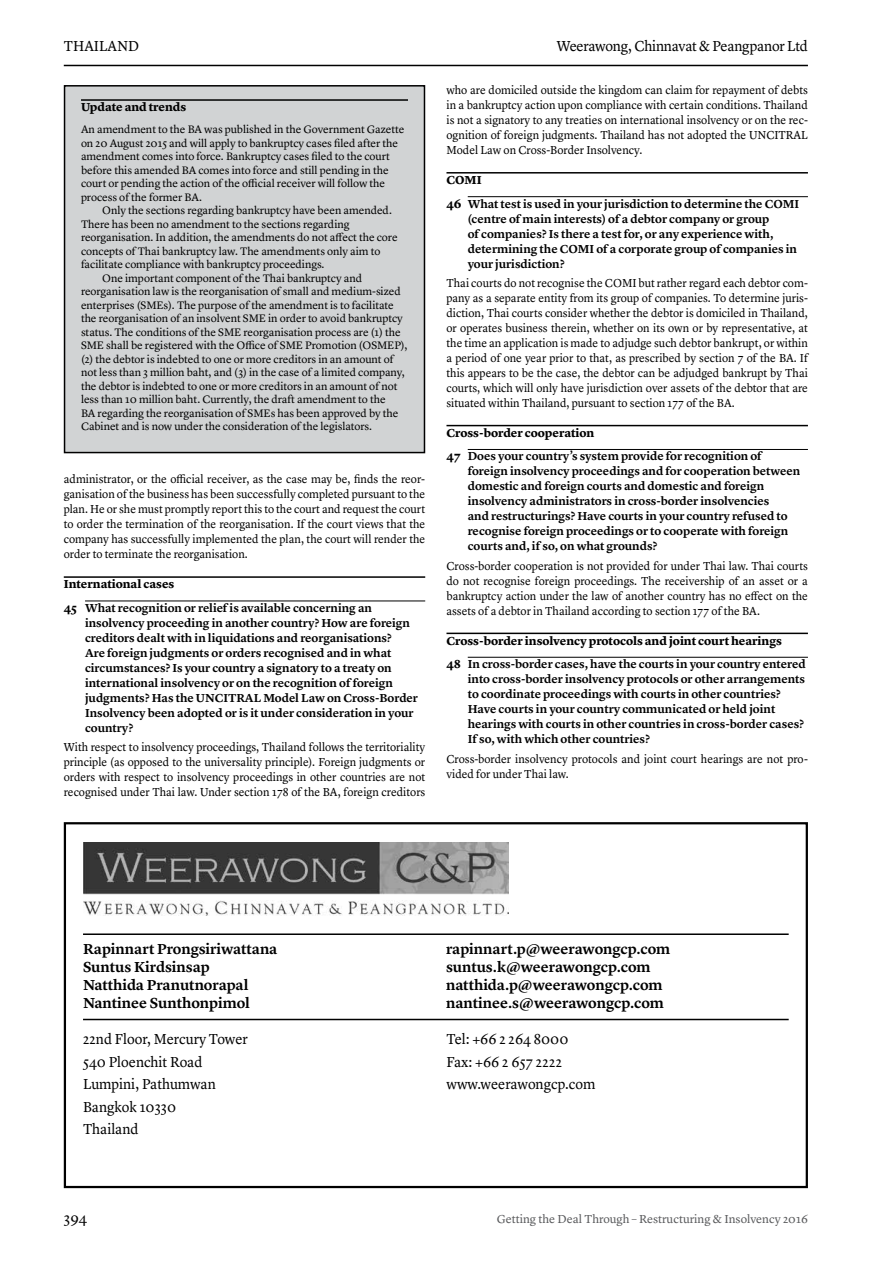
<style>
.page{position:relative;width:893px;height:1263px;background:#fff}
.page>*{position:absolute;margin:0;border:0;box-sizing:border-box;transform-origin:0 0}
.t1{font:600 15px "Lyon Text";color:#000}
.t2{font:15px/22.5px "Lyon Text";color:#000;scale:.95 1}
.t3{font:15px "Lyon Text";color:#000}
.t4{font:12px/15px "Lyon Text";color:#000;text-align:justify;scale:.95 1}
.t5{font:600 12px/15px "Lyon Text";color:#000}
.t6{font:700 12px/23.5px "Lyon Text";color:#000}
.t7{font:12px "Lyon Text";color:#58595b}
.t8{font:11.25px/13.5px "Lyon Text";letter-spacing:-.005em;color:#000}
.s1{font-weight:700}
.s2{font-weight:600}
</style>
<div class="page">
<hr style="left:64px;top:65px;width:744px;height:1px;background:#000">
<hr style="left:64px;top:576px;width:361px;height:2px;background:#000">
<hr style="left:85px;top:601px;width:340px;height:1px;background:#000">
<hr style="left:446px;top:172px;width:362px;height:2px;background:#000">
<hr style="left:468px;top:196px;width:340px;height:1px;background:#000">
<hr style="left:446px;top:425px;width:362px;height:1px;background:#000">
<hr style="left:468px;top:449px;width:340px;height:1px;background:#000">
<hr style="left:446px;top:633px;width:362px;height:1px;background:#000">
<hr style="left:468px;top:657px;width:340px;height:1px;background:#000">
<div style="left:65px;top:86px;width:359px;height:367px;background:#d1d3d4"></div>
<hr style="left:81px;top:99px;width:327px;height:2px;background:#000">
<div style="left:64px;top:85px;width:361px;height:368px;border:2px solid #000"></div>
<hr style="left:83px;top:933px;width:706px;height:2px;background:#000">
<hr style="left:83px;top:1019px;width:706px;height:1px;background:#000">
<img style="left:83px;top:842px;width:425px;height:73px">
<div style="left:64px;top:822px;width:744px;height:366px;border:2px solid #000"></div>
<p class="t2" style="left:64px;top:34px;width:81px">THAILAND</p>
<p class="t2" style="left:557px;top:34px;width:266px">Weerawong, Chinnavat &amp; Peangpanor Ltd</p>
<p class="t6" style="left:81px;top:95px;width:107px">Update and trends</p>
<p class="t8" style="left:81px;top:122px;width:325px">An amendment to the BA was published in the Government Gazette on 20 August 2015 and will apply to bankruptcy cases filed after the amendment comes into force. Bankruptcy cases filed to the court before this amended BA comes into force and still pending in the court or pending the action of the official receiver will follow the process of the former BA.</p>
<p class="t8" style="left:102px;top:203px;width:291px">Only the sections regarding bankruptcy have been amended.</p>
<p class="t8" style="left:81px;top:216px;width:270px">There has been no amendment to the sections regarding</p>
<p class="t8" style="left:81px;top:230px;width:318px">reorganisation. In addition, the amendments do not affect the core</p>
<p class="t8" style="left:81px;top:243px;width:301px">concepts of Thai bankruptcy law. The amendments only aim to</p>
<p class="t8" style="left:81px;top:257px;width:245px">facilitate compliance with bankruptcy proceedings.</p>
<p class="t8" style="left:102px;top:270px;width:261px">One important component of the Thai bankruptcy and</p>
<p class="t8" style="left:81px;top:284px;width:321px">reorganisation law is the reorganisation of small and medium-sized</p>
<p class="t8" style="left:81px;top:297px;width:314px">enterprises (SMEs). The purpose of the amendment is to facilitate</p>
<p class="t8" style="left:81px;top:311px;width:323px">the reorganisation of an insolvent SME in order to avoid bankruptcy</p>
<p class="t8" style="left:81px;top:324px;width:321px">status. The conditions of the SME reorganisation process are (1) the</p>
<p class="t8" style="left:81px;top:338px;width:328px">SME shall be registered with the Office of SME Promotion (OSMEP),</p>
<p class="t8" style="left:81px;top:351px;width:314px">(2) the debtor is indebted to one or more creditors in an amount of</p>
<p class="t8" style="left:81px;top:365px;width:325px">not less than 3 million baht, and (3) in the case of a limited company,</p>
<p class="t8" style="left:81px;top:378px;width:318px">the debtor is indebted to one or more creditors in an amount of not</p>
<p class="t8" style="left:81px;top:392px;width:306px">less than 10 million baht. Currently, the draft amendment to the</p>
<p class="t8" style="left:81px;top:405px;width:319px">BA regarding the reorganisation of SMEs has been approved by the</p>
<p class="t8" style="left:81px;top:419px;width:293px">Cabinet and is now under the consideration of the legislators.</p>
<p class="t4" style="left:64px;top:471px;width:382px">administrator, or the official receiver, as the case may be, finds the reor&shy;ganisation of the business has been successfully completed pursuant to the plan. He or she must promptly report this to the court and request the court to order the termination of the reorganisation. If the court views that the company has successfully implemented the plan, the court will render the order to terminate the reorganisation.</p>
<p class="t5" style="left:64px;top:572px;width:310px;line-height:23.5px"><span class="s1">International cases<br>45</span> What recognition or relief is available concerning an</p>
<p class="t5" style="left:85px;top:614px;width:334px">insolvency proceeding in another country? How are foreign creditors dealt with in liquidations and reorganisations?<br>Are foreign judgments or orders recognised and in what circumstances? Is your country a signatory to a treaty on international insolvency or on the recognition of foreign judgments? Has the UNCITRAL Model Law on Cross-Border Insolvency been adopted or is it under consideration in your country?</p>
<p class="t4" style="left:64px;top:739px;width:382px">With respect to insolvency proceedings, Thailand follows the territoriality principle (as opposed to the universality principle). Foreign judgments or orders with respect to insolvency proceedings in other countries are not recognised under Thai law. Under section 178 of the BA, foreign creditors</p>
<p class="t4" style="left:446px;top:82px;width:382px">who are domiciled outside the kingdom can claim for repayment of debts in a bankruptcy action upon compliance with certain conditions. Thailand is not a signatory to any treaties on international insolvency or on the rec&shy;ognition of foreign judgments. Thailand has not adopted the UNCITRAL Model Law on Cross-Border Insolvency.</p>
<p class="t5" style="left:446px;top:167px;width:354px;line-height:23.5px"><span class="s1">COMI<br>46</span> What test is used in your jurisdiction to determine the COMI</p>
<p class="t5" style="left:468px;top:210px;width:331px">(centre of main interests) of a debtor company or group<br>of companies? Is there a test for, or any experience with, determining the COMI of a corporate group of companies in your jurisdiction?</p>
<p class="t4" style="left:446px;top:274px;width:382px">Thai courts do not recognise the COMI but rather regard each debtor com&shy;pany as a separate entity from its group of companies. To determine juris&shy;diction, Thai courts consider whether the debtor is domiciled in Thailand, or operates business therein, whether on its own or by representative, at the time an application is made to adjudge such debtor bankrupt, or within a period of one year prior to that, as prescribed by section 7 of the BA. If this appears to be the case, the debtor can be adjudged bankrupt by Thai courts, which will only have jurisdiction over assets of the debtor that are situated within Thailand, pursuant to section 177 of the BA.</p>
<p class="t5" style="left:446px;top:420px;width:317px;line-height:23.5px"><span class="s1">Cross-border cooperation<br>47</span> Does your country’s system provide for recognition of</p>
<p class="t5" style="left:468px;top:463px;width:334px">foreign insolvency proceedings and for cooperation between domestic and foreign courts and domestic and foreign insolvency administrators in cross-border insolvencies<br>and restructurings? Have courts in your country refused to recognise foreign proceedings or to cooperate with foreign courts and, if so, on what grounds?</p>
<p class="t4" style="left:446px;top:557px;width:382px">Cross-border cooperation is not provided for under Thai law. Thai courts do not recognise foreign proceedings. The receivership of an asset or a bankruptcy action under the law of another country has no effect on the assets of a debtor in Thailand according to section 177 of the BA.</p>
<p class="t6" style="left:446px;top:628px;width:361px">Cross-border insolvency protocols and joint court hearings<br>48 <span class="s2">In cross-border cases, have the courts in your country entered</span></p>
<p class="t5" style="left:468px;top:671px;width:339px">into cross-border insolvency protocols or other arrangements to coordinate proceedings with courts in other countries?<br>Have courts in your country communicated or held joint hearings with courts in other countries in cross-border cases?<br>If so, with which other countries?</p>
<p class="t4" style="left:446px;top:750px;width:382px">Cross-border insolvency protocols and joint court hearings are not pro&shy;vided for under Thai law.</p>
<p class="t1" style="left:83px;top:937px;width:196px">Rapinnart Prongsiriwattana</p>
<p class="t1" style="left:446px;top:937px;width:226px">rapinnart.p@weerawongcp.com</p>
<p class="t1" style="left:83px;top:955px;width:128px">Suntus Kirdsinsap</p>
<p class="t1" style="left:446px;top:955px;width:206px">suntus.k@weerawongcp.com</p>
<p class="t1" style="left:83px;top:973px;width:167px">Natthida Pranutnorapal</p>
<p class="t1" style="left:446px;top:973px;width:218px">natthida.p@weerawongcp.com</p>
<p class="t1" style="left:83px;top:991px;width:168px">Nantinee Sunthonpimol</p>
<p class="t1" style="left:446px;top:991px;width:219px">nantinee.s@weerawongcp.com</p>
<p class="t2" style="left:83px;top:1027px;width:175px">22nd Floor, Mercury Tower<br>540 Ploenchit Road<br>Lumpini, Pathumwan<br>Bangkok 10330<br>Thailand</p>
<p class="t2" style="left:446px;top:1027px;width:158px">Tel: +66 2 264 8000<br>Fax: +66 2 657 2222 www.weerawongcp.com</p>
<p class="t3" style="left:64px;top:1207px;width:25px">394</p>
<p class="t7" style="left:497px;top:1210px;width:313px">Getting the Deal Through – Restructuring &amp; Insolvency 2016</p>
</div>
